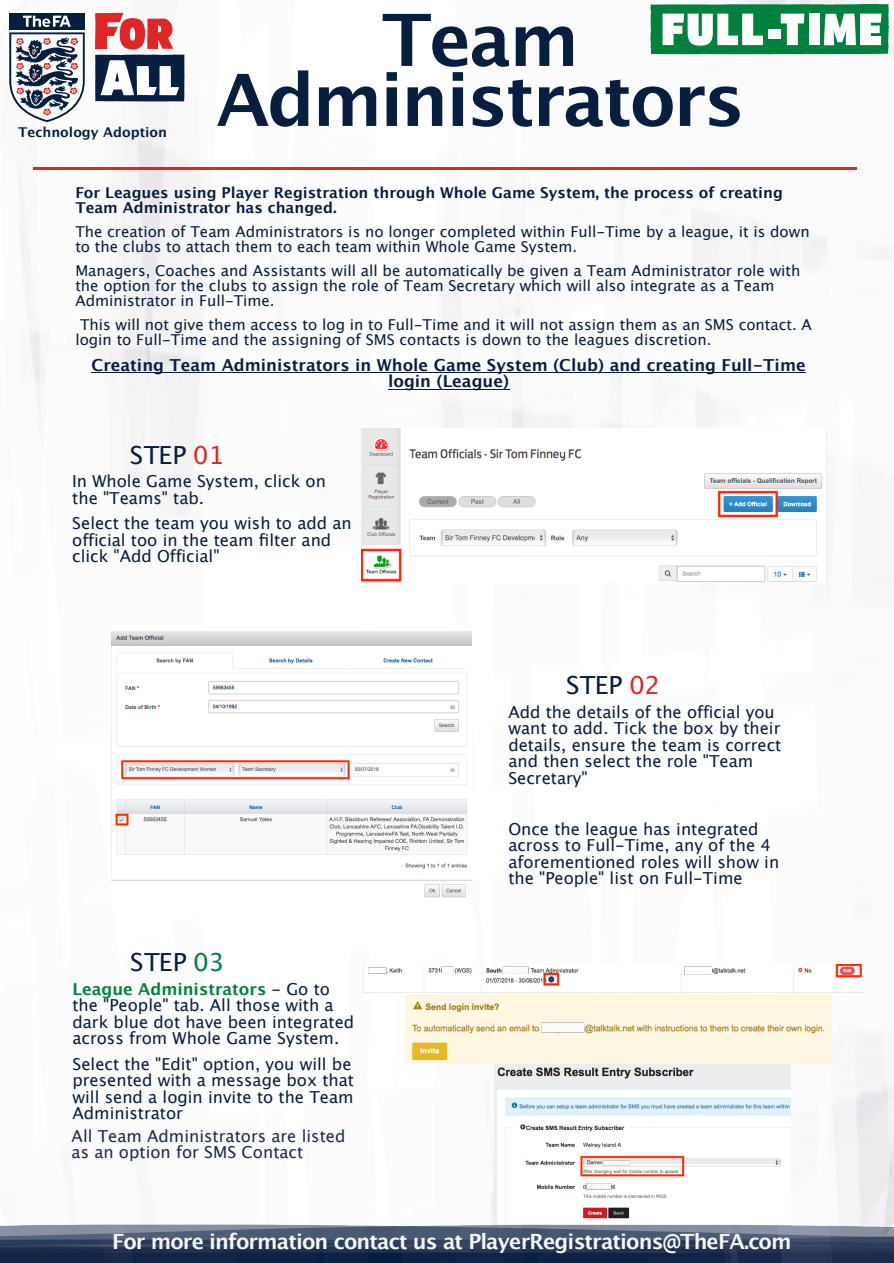
<style>
.page{position:relative;width:894px;height:1263px;background:#fff}
.page>*{position:absolute;margin:0;border:0;box-sizing:border-box;transform-origin:0 0}
.t1{font:700 72px/60px "Lucida Grande";letter-spacing:-.035em;color:#081e3f;text-align:center}
.t2{font:24.9px "Lucida Grande";letter-spacing:.005em;color:#071e3f}
.t3{font:700 21px "Lucida Grande";letter-spacing:-.045em;color:#f6f6f6}
.t4{font:16.5px/16.5px "Lucida Grande";color:#071e3f}
.t5{font:700 16.5px/16.5px "Lucida Grande";color:#071e3f;text-align:center}
.t6{font:16.5px/16.5px "Lucida Grande";color:#1d2c4d}
.t7{font:15px/15px "Lucida Grande";color:#071e3f}
.t8{font:700 15px/15px "Lucida Grande";color:#071e3f}
.t9{font:700 13.5px "Lucida Grande";color:#081e3f}
.s1{color:#de2625}
.s2{color:#00813e}
.s3{font-weight:700;color:#00813e}
</style>
<div class="page">
<img style="left:0;top:0;width:893px;height:1223px">
<img style="left:495px;top:1063px;width:295px;height:160px">
<img style="left:405px;top:994px;width:425px;height:69px">
<img style="left:363px;top:965px;width:501px;height:27px">
<img style="left:111px;top:631px;width:360px;height:268px">
<img style="left:0;top:1223px;width:893px;height:39px">
<hr style="left:92px;top:372px;width:713px;height:1px;background:#071e3f">
<hr style="left:388px;top:389px;width:121px;height:1px;background:#071e3f">
<img style="left:361px;top:429px;width:465px;height:153px">
<svg style="left:95px;top:13px;width:89px;height:89px"></svg>
<svg style="left:9px;top:11px;width:78px;height:110px"></svg>
<hr style="left:33px;top:167px;width:823px;height:2px;background:#df2626">
<svg style="left:650px;top:4px;width:238px;height:50px"></svg>
<p class="t9" style="left:18px;top:126px;width:150px">Technology Adoption</p>
<h1 class="t1" style="left:216px;top:15px;width:529px">Team<br>Administrators</h1>
<p class="t8" style="left:75px;top:187px;width:708px">For Leagues using Player Registration through Whole Game System, the process of creating<br>Team Administrator has changed.</p>
<p class="t7" style="left:75px;top:226px;width:735px">The creation of Team Administrators is no longer completed within Full-Time by a league, it is down to the clubs to attach them to each team within Whole Game System.</p>
<p class="t7" style="left:75px;top:265px;width:726px">Managers, Coaches and Assistants will all be automatically be given a Team Administrator role with the option for the clubs to assign the role of Team Secretary which will also integrate as a Team<br>Administrator in Full-Time.</p>
<p class="t7" style="left:75px;top:319px;width:737px;text-indent:5px">This will not give them access to log in to Full-Time and it will not assign them as an SMS contact. A login to Full-Time and the assigning of SMS contacts is down to the leagues discretion.</p>
<p class="t5" style="left:92px;top:358px;width:715px">Creating Team Administrators in Whole Game System (Club) and creating Full-Time login (League)</p>
<h2 class="t2" style="left:130px;top:444px;width:96px">STEP <span class="s1">01</span></h2>
<p class="t4" style="left:72px;top:474px;width:255px">In Whole Game System, click on the "Teams" tab.</p>
<p class="t4" style="left:72px;top:516px;width:281px">Select the team you wish to add an official too in the team filter and click "Add Official"</p>
<h2 class="t2" style="left:130px;top:952px;width:96px">STEP <span class="s2">03</span></h2>
<p class="t4" style="left:72px;top:982px;width:283px"><span class="s3">League Administrators</span> - Go to the "People" tab. All those with a dark blue dot have been integrated across from Whole Game System.</p>
<p class="t4" style="left:72px;top:1057px;width:283px">Select the "Edit" option, you will be presented with a message box that will send a login invite to the Team<br>Administrator</p>
<p class="t6" style="left:72px;top:1129px;width:275px">All Team Administrators are listed as an option for SMS Contact</p>
<h2 class="t2" style="left:566px;top:675px;width:96px">STEP <span class="s1">02</span></h2>
<p class="t4" style="left:508px;top:705px;width:274px">Add the details of the official you want to add. Tick the box by their details, ensure the team is correct and then select the role "Team<br>Secretary"</p>
<p class="t4" style="left:508px;top:822px;width:272px">Once the league has integrated across to Full-Time, any of the 4 aforementioned roles will show in the "People" list on Full-Time</p>
<p class="t3" style="left:112px;top:1233px;width:680px">For more information contact us at PlayerRegistrations@TheFA.com</p>
</div>
